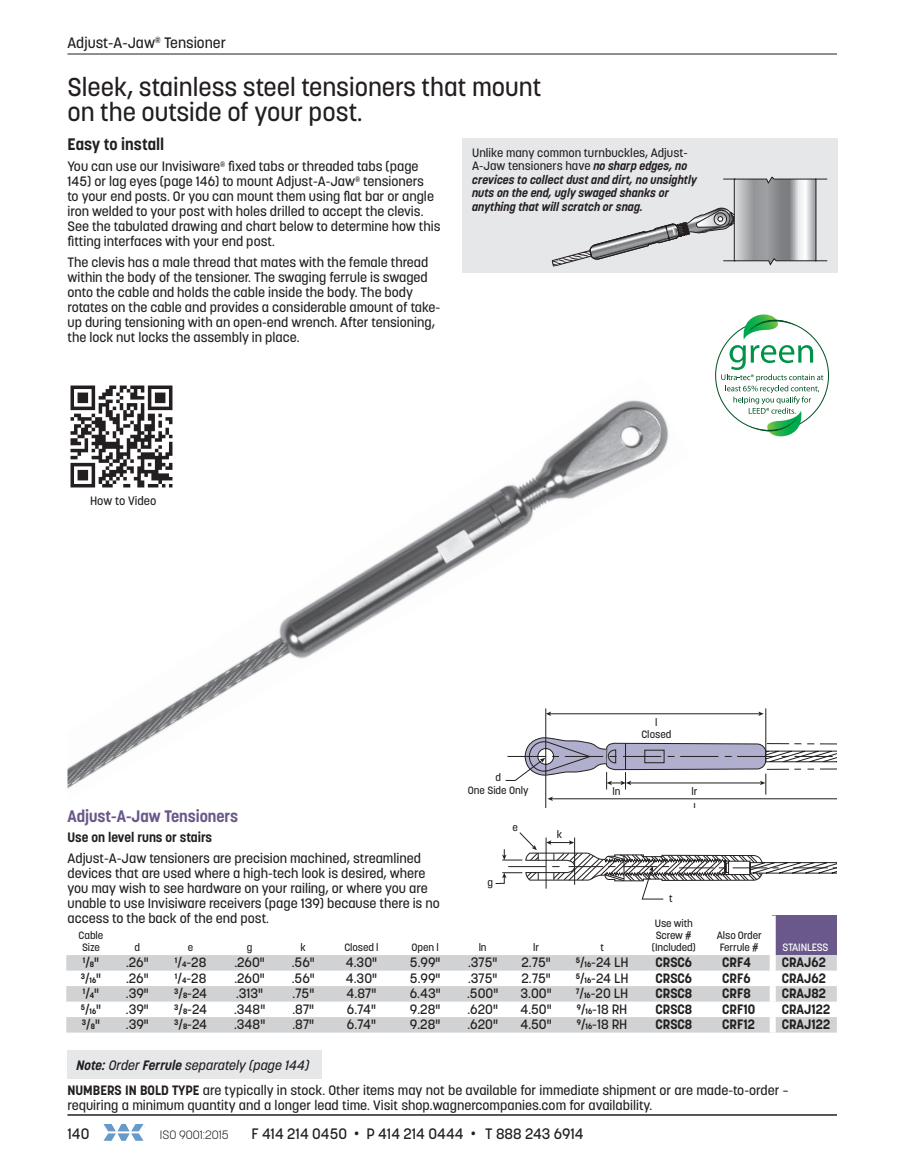
<style>
.page{position:relative;width:918px;height:1175px;background:#fff}
.page>*{position:absolute;margin:0;border:0;box-sizing:border-box;transform-origin:0 0}
.t1{font:500 25.5px/25.5px "Korolev";color:#231f20}
.t2{font:700 16.5px "Korolev";color:#695889}
.t3{font:700 16.5px "Korolev";color:#231f20}
.t4{font:500 15px "Korolev";color:#231f20}
.t5{font:500 13.5px/15px "Korolev";color:#231f20}
.t6{font:700 13.5px "Korolev";color:#231f20}
.t7{font:italic 500 13.5px "Korolev";color:#231f20}
.t8{font:italic 700 12px/13.5px "Korolev";color:#231f20}
.t9{font:300 12px "Korolev";color:#231f20}
.t10{font:500 12px "Korolev";color:#231f20}
.t11{font:500 10.5px/12px "Korolev";letter-spacing:-.01em;color:#231f20;text-align:center}
.t12{font:500 10.5px "Korolev";letter-spacing:-.02em;color:#fff}
.t13{font:700 7.8px "Korolev";color:#231f20}
.s1{font-weight:500;font-style:normal}
.s2{font-weight:500;font-size:13.5px}
.s3{font-weight:700;font-size:7.8px}
.s4{font-weight:700}
</style>
<div class="page">
<hr style="left:68px;top:54px;width:769px;height:1px;background:#231f20">
<div style="left:463px;top:138px;width:375px;height:134px;background:#e6e7e9"></div>
<svg style="left:552px;top:176px;width:275px;height:90px"></svg>
<svg style="left:716px;top:320px;width:113px;height:111px"></svg>
<svg style="left:721px;top:314px;width:102px;height:122px"></svg>
<svg style="left:495px;top:832px;width:342px;height:67px"></svg>
<hr style="left:851px;top:767px;width:1px;height:40px;background:#231f20">
<svg style="left:545px;top:708px;width:292px;height:99px"></svg>
<img style="left:68px;top:400px;width:623px;height:399px">
<svg style="left:104px;top:1124px;width:41px;height:16px"></svg>
<hr style="left:68px;top:1114px;width:769px;height:1px;background:#231f20">
<div style="left:773px;top:915px;width:64px;height:40px;background:#695889"></div>
<svg style="left:66px;top:955px;width:771px;height:77px;fill:#d1d2d4"></svg>
<div style="left:770px;top:986px;width:6px;height:15px;background:#fff"></div>
<div style="left:770px;top:915px;width:6px;height:40px;background:#fff"></div>
<div style="left:770px;top:955px;width:6px;height:15px;background:#fff"></div>
<div style="left:770px;top:970px;width:6px;height:16px;background:#fff"></div>
<div style="left:770px;top:1001px;width:6px;height:16px;background:#fff"></div>
<div style="left:770px;top:1017px;width:6px;height:15px;background:#fff"></div>
<img style="left:68px;top:385px;width:108px;height:106px">
<div style="left:68px;top:1050px;width:254px;height:29px;background:#e6e7e9"></div>
<p class="t4" style="left:68px;top:34px;width:160px">Adjust-A-Jaw<sup>®</sup> Tensioner</p>
<h1 class="t1" style="left:68px;top:74px;width:475px">Sleek, stainless steel tensioners that mount on the outside of your post.</h1>
<p class="t8" style="left:472px;top:146px;width:226px"><span class="s1">Unlike many common turnbuckles, Adjust-A-Jaw tensioners have</span> no sharp edges, no crevices to collect dust and dirt, no unsightly nuts on the end, ugly swaged shanks or anything that will scratch or snag.</p>
<p class="t3" style="left:68px;top:134px;width:98px">Easy to install</p>
<p class="t5" style="left:67px;top:159px;width:375px">You can use our Invisiware<sup>®</sup> fixed tabs or threaded tabs (page 145) or lag eyes (page 146) to mount Adjust-A-Jaw<sup>®</sup> tensioners<br>to your end posts. Or you can mount them using flat bar or angle iron welded to your post with holes drilled to accept the clevis.<br>See the tabulated drawing and chart below to determine how this fitting interfaces with your end post.</p>
<p class="t5" style="left:67px;top:255px;width:374px">The clevis has a male thread that mates with the female thread within the body of the tensioner. The swaging ferrule is swaged onto the cable and holds the cable inside the body. The body rotates on the cable and provides a considerable amount of take&shy;up during tensioning with an open-end wrench. After tensioning, the lock nut locks the assembly in place.</p>
<p class="t10" style="left:90px;top:493px;width:68px">How to Video</p>
<p class="t11" style="left:641px;top:716px;width:32px">l<br>Closed</p>
<p class="t2" style="left:68px;top:806px;width:172px">Adjust-A-Jaw Tensioners</p>
<p class="t6" style="left:68px;top:828px;width:146px">Use on level runs or stairs</p>
<p class="t5" style="left:68px;top:850px;width:374px">Adjust-A-Jaw tensioners are precision machined, streamlined devices that are used where a high-tech look is desired, where you may wish to see hardware on your railing, or where you are unable to use Invisiware receivers (page 139) because there is no access to the back of the end post.</p>
<p class="t11" style="left:468px;top:771px;width:62px">d<br>One Side Only</p>
<p class="t11" style="left:488px;top:876px;width:7px">g</p>
<p class="t11" style="left:513px;top:821px;width:7px">e</p>
<p class="t11" style="left:557px;top:827px;width:7px">k</p>
<p class="t11" style="left:79px;top:929px;width:26px">Cable<br>Size</p>
<p class="t11" style="left:135px;top:941px;width:7px">d</p>
<p class="t11" style="left:188px;top:941px;width:7px">e</p>
<p class="t11" style="left:247px;top:941px;width:7px">g</p>
<p class="t11" style="left:301px;top:941px;width:7px">k</p>
<p class="t11" style="left:344px;top:941px;width:36px">Closed l</p>
<p class="t11" style="left:412px;top:941px;width:29px">Open l</p>
<p class="t11" style="left:479px;top:941px;width:9px">ln</p>
<p class="t11" style="left:533px;top:941px;width:7px">lr</p>
<p class="t11" style="left:600px;top:941px;width:5px">t</p>
<p class="t11" style="left:613px;top:785px;width:10px">ln</p>
<p class="t11" style="left:691px;top:785px;width:8px">lr</p>
<p class="t11" style="left:693px;top:801px;width:4px">l</p>
<p class="t11" style="left:669px;top:892px;width:5px">t</p>
<p class="t11" style="left:652px;top:917px;width:46px">Use with<br>Screw # (Included)</p>
<p class="t11" style="left:717px;top:929px;width:46px;text-align:left">Also Order<br>Ferrule #</p>
<p class="t12" style="left:783px;top:941px;width:47px">STAINLESS</p>
<p class="t13" style="left:83px;top:957px;width:18px">1<span class="s2">/</span>8<span class="s2">"</span></p>
<p class="t5" style="left:126px;top:955px;width:24px">.26"</p>
<p class="t5" style="left:175px;top:955px;width:33px"><sup>1</sup>/<span class="s3">4</span>-28</p>
<p class="t5" style="left:235px;top:955px;width:32px">.260"</p>
<p class="t5" style="left:292px;top:955px;width:25px">.56"</p>
<p class="t5" style="left:346px;top:955px;width:33px">4.30"</p>
<p class="t5" style="left:410px;top:955px;width:32px">5.99"</p>
<p class="t5" style="left:468px;top:955px;width:31px">.375"</p>
<p class="t5" style="left:521px;top:955px;width:31px">2.75"</p>
<p class="t5" style="left:576px;top:955px;width:54px"><sup>5</sup>/<span class="s3">16</span>-24 LH</p>
<p class="t6" style="left:656px;top:954px;width:38px">CRSC6</p>
<p class="t6" style="left:722px;top:954px;width:30px">CRF4</p>
<p class="t6" style="left:782px;top:954px;width:46px">CRAJ62</p>
<p class="t13" style="left:81px;top:975px;width:22px">3<span class="s2">/</span>16<span class="s2">"</span></p>
<p class="t5" style="left:126px;top:970px;width:24px">.26"</p>
<p class="t5" style="left:175px;top:970px;width:33px"><sup>1</sup>/<span class="s3">4</span>-28</p>
<p class="t5" style="left:235px;top:970px;width:32px">.260"</p>
<p class="t5" style="left:292px;top:970px;width:25px">.56"</p>
<p class="t5" style="left:346px;top:970px;width:33px">4.30"</p>
<p class="t5" style="left:410px;top:970px;width:32px">5.99"</p>
<p class="t5" style="left:468px;top:970px;width:31px">.375"</p>
<p class="t5" style="left:521px;top:970px;width:31px">2.75"</p>
<p class="t5" style="left:576px;top:970px;width:54px"><sup>5</sup>/<span class="s3">16</span>-24 LH</p>
<p class="t6" style="left:656px;top:969px;width:38px">CRSC6</p>
<p class="t6" style="left:722px;top:969px;width:30px">CRF6</p>
<p class="t6" style="left:782px;top:969px;width:46px">CRAJ62</p>
<p class="t13" style="left:83px;top:988px;width:18px">1<span class="s2">/</span>4<span class="s2">"</span></p>
<p class="t5" style="left:126px;top:986px;width:24px">.39"</p>
<p class="t5" style="left:174px;top:986px;width:35px"><sup>3</sup>/<span class="s3">8</span>-24</p>
<p class="t5" style="left:236px;top:986px;width:29px">.313"</p>
<p class="t5" style="left:292px;top:986px;width:23px">.75"</p>
<p class="t5" style="left:347px;top:986px;width:31px">4.87"</p>
<p class="t5" style="left:410px;top:986px;width:32px">6.43"</p>
<p class="t5" style="left:467px;top:986px;width:33px">.500"</p>
<p class="t5" style="left:521px;top:986px;width:33px">3.00"</p>
<p class="t5" style="left:576px;top:986px;width:54px"><sup>7</sup>/<span class="s3">16</span>-20 LH</p>
<p class="t6" style="left:655px;top:985px;width:38px">CRSC8</p>
<p class="t6" style="left:722px;top:985px;width:30px">CRF8</p>
<p class="t6" style="left:782px;top:985px;width:46px">CRAJ82</p>
<p class="t13" style="left:81px;top:1006px;width:22px">5<span class="s2">/</span>16<span class="s2">"</span></p>
<p class="t5" style="left:126px;top:1001px;width:24px">.39"</p>
<p class="t5" style="left:174px;top:1001px;width:35px"><sup>3</sup>/<span class="s3">8</span>-24</p>
<p class="t5" style="left:234px;top:1001px;width:33px">.348"</p>
<p class="t5" style="left:292px;top:1001px;width:23px">.87"</p>
<p class="t5" style="left:347px;top:1001px;width:31px">6.74"</p>
<p class="t5" style="left:410px;top:1001px;width:32px">9.28"</p>
<p class="t5" style="left:467px;top:1001px;width:32px">.620"</p>
<p class="t5" style="left:520px;top:1001px;width:33px">4.50"</p>
<p class="t5" style="left:577px;top:1001px;width:52px"><sup>9</sup>/<span class="s3">16</span>-18 RH</p>
<p class="t6" style="left:656px;top:1000px;width:38px">CRSC8</p>
<p class="t6" style="left:722px;top:1000px;width:34px">CRF10</p>
<p class="t6" style="left:782px;top:1000px;width:50px">CRAJ122</p>
<p class="t13" style="left:82px;top:1019px;width:19px">3<span class="s2">/</span>8<span class="s2">"</span></p>
<p class="t5" style="left:126px;top:1017px;width:24px">.39"</p>
<p class="t5" style="left:174px;top:1017px;width:35px"><sup>3</sup>/<span class="s3">8</span>-24</p>
<p class="t5" style="left:234px;top:1017px;width:33px">.348"</p>
<p class="t5" style="left:292px;top:1017px;width:23px">.87"</p>
<p class="t5" style="left:347px;top:1017px;width:31px">6.74"</p>
<p class="t5" style="left:410px;top:1017px;width:32px">9.28"</p>
<p class="t5" style="left:467px;top:1017px;width:32px">.620"</p>
<p class="t5" style="left:520px;top:1017px;width:33px">4.50"</p>
<p class="t5" style="left:577px;top:1017px;width:52px"><sup>9</sup>/<span class="s3">16</span>-18 RH</p>
<p class="t6" style="left:656px;top:1016px;width:38px">CRSC8</p>
<p class="t6" style="left:722px;top:1016px;width:34px">CRF12</p>
<p class="t6" style="left:782px;top:1016px;width:50px">CRAJ122</p>
<p class="t7" style="left:76px;top:1056px;width:234px"><span class="s4">Note:</span> Order <span class="s4">Ferrule</span> separately (page 144)</p>
<p class="t5" style="left:68px;top:1082px;width:722px"><span class="s4">NUMBERS IN BOLD TYPE</span> are typically in stock. Other items may not be available for immediate shipment or are made-to-order – requiring a minimum quantity and a longer lead time. Visit shop.wagnercompanies.com for availability.</p>
<p class="t4" style="left:68px;top:1124px;width:23px">140</p>
<p class="t9" style="left:160px;top:1127px;width:70px">ISO 9001:2015</p>
<p class="t4" style="left:251px;top:1124px;width:334px">F 414 214 0450 <sup>•</sup> P 414 214 0444 <sup>•</sup> T 888 243 6914</p>
</div>
